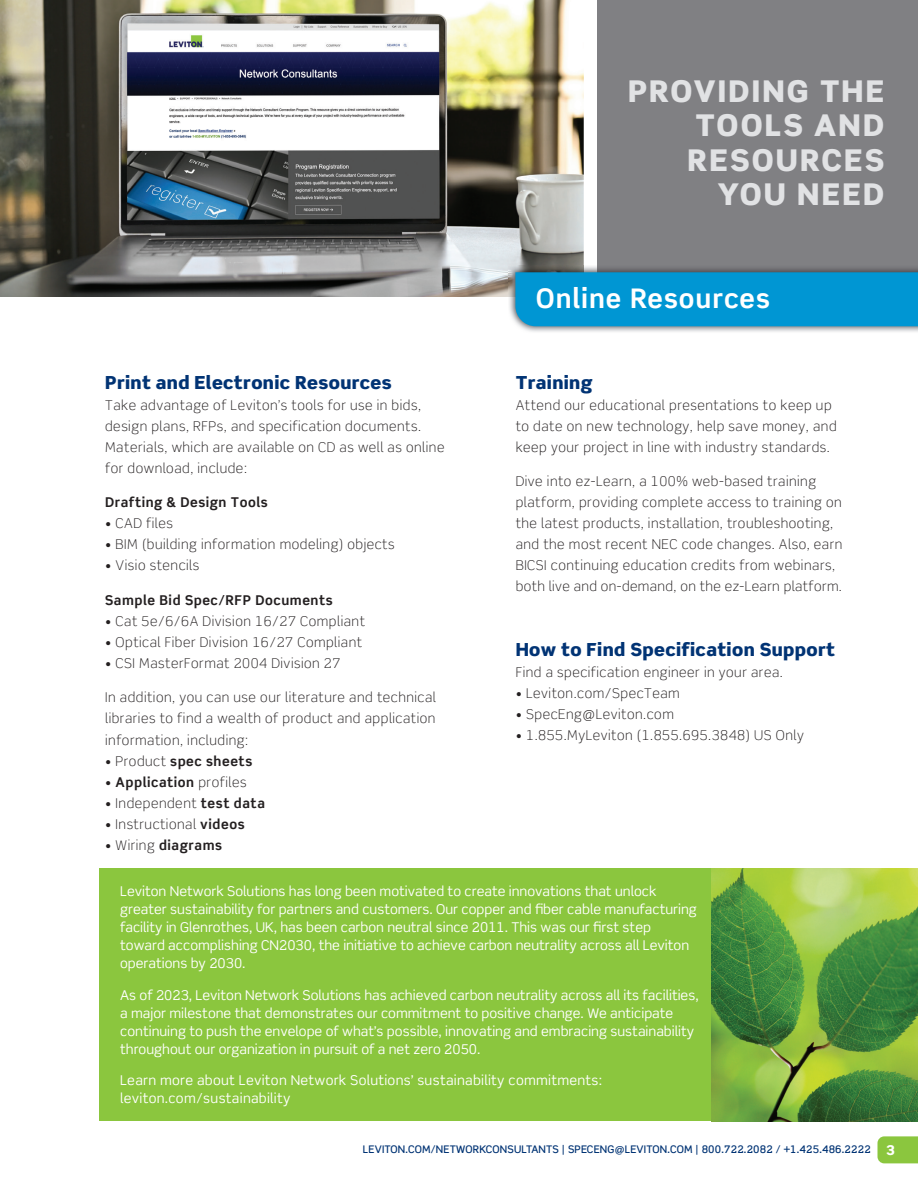
<style>
.page{position:relative;width:918px;height:1188px;background:#fff}
.page>*{position:absolute;margin:0;border:0;box-sizing:border-box;transform-origin:0 0}
.t1{font:900 30px/34.5px "Scene Std";letter-spacing:.07em;color:#e1e2e4;text-align:right}
.t2{font:700 27px "Scene Std";letter-spacing:.035em;color:#fff}
.t3{font:900 18px "Scene Std";letter-spacing:.02em;color:#013374}
.t4{font:300 13.5px/21px "Scene Std";letter-spacing:.04em;color:#231f20}
.t5{font:13.5px/18px "Scene Std";color:#fff}
.t6{font:700 13.5px "Scene Std";letter-spacing:.04em;color:#231f20}
.t7{font:13.5px/18px "Scene Std";letter-spacing:.02em;color:#fff}
.t8{font:500 10.5px "Scene Std";letter-spacing:.02em;color:#013374}
.s1{font-weight:300}
.s2{font-weight:700}
.s3{font-weight:900;font-size:13.5px;color:#fff}
</style>
<div class="page">
<div style="left:99px;top:868px;width:819px;height:253px;background:#8bc63e"></div>
<img style="left:1px;top:0;width:583px;height:297px">
<img style="left:0;top:0;width:1px;height:297px">
<div style="left:597px;top:0;width:321px;height:297px;background:#808083"></div>
<img style="left:509px;top:266px;width:409px;height:66px">
<img style="left:508px;top:265px;width:76px;height:32px">
<img style="left:597px;top:266px;width:321px;height:6px">
<div style="left:515px;top:272px;width:403px;height:54px;background:#0096d3"></div>
<img style="left:711px;top:868px;width:207px;height:253px">
<svg style="left:878px;top:1136px;width:40px;height:27px"></svg>
<h1 class="t1" style="left:628px;top:73px;width:258px">PROVIDING THE<br>TOOLS AND<br>RESOURCES<br>YOU NEED</h1>
<h3 class="t3" style="left:105px;top:371px;width:288px">Print and Electronic Resources</h3>
<p class="t4" style="left:105px;top:395px;width:341px">Take advantage of Leviton’s tools for use in bids, design plans, RFPs, and specification documents.<br>Materials, which are available on CD as well as online for download, include:</p>
<p class="t6" style="left:105px;top:494px;width:164px">Drafting &amp; Design Tools</p>
<p class="t4" style="left:105px;top:513px;width:69px">• CAD files</p>
<p class="t4" style="left:105px;top:534px;width:291px">• BIM (building information modeling) objects</p>
<p class="t4" style="left:105px;top:555px;width:96px">• Visio stencils</p>
<p class="t6" style="left:105px;top:592px;width:229px">Sample Bid Spec/RFP Documents</p>
<p class="t4" style="left:105px;top:611px;width:261px">• Cat 5e/6/6A Division 16/27 Compliant</p>
<p class="t4" style="left:105px;top:632px;width:259px">• Optical Fiber Division 16/27 Compliant</p>
<p class="t4" style="left:105px;top:653px;width:237px">• CSI MasterFormat 2004 Division 27</p>
<p class="t4" style="left:105px;top:687px;width:332px;text-align:justify">In addition, you can use our literature and technical libraries to find a wealth of product and application information, including:</p>
<p class="t6" style="left:105px;top:752px;width:149px"><span class="s1">• Product</span> spec sheets</p>
<p class="t6" style="left:105px;top:773px;width:143px"><span class="s1">•</span> Application <span class="s1">profiles</span></p>
<p class="t4" style="left:105px;top:792px;width:161px">• Independent <span class="s2">test data</span></p>
<p class="t4" style="left:105px;top:813px;width:141px">• Instructional <span class="s2">videos</span></p>
<p class="t6" style="left:105px;top:836px;width:118px"><span class="s1">• Wiring</span> diagrams</p>
<h2 class="t2" style="left:536px;top:282px;width:236px">Online Resources</h2>
<h3 class="t3" style="left:516px;top:371px;width:78px">Training</h3>
<p class="t4" style="left:516px;top:395px;width:322px">Attend our educational presentations to keep up to date on new technology, help save money, and keep your project in line with industry standards.</p>
<p class="t4" style="left:516px;top:471px;width:328px">Dive into ez-Learn, a 100% web-based training platform, providing complete access to training on the latest products, installation, troubleshooting, and the most recent NEC code changes. Also, earn BICSI continuing education credits from webinars, both live and on-demand, on the ez-Learn platform.</p>
<h3 class="t3" style="left:516px;top:638px;width:321px">How to Find Specification Support</h3>
<p class="t4" style="left:516px;top:662px;width:269px">Find a specification engineer in your area.</p>
<p class="t4" style="left:516px;top:683px;width:166px">• Leviton.com/SpecTeam</p>
<p class="t4" style="left:516px;top:704px;width:160px">• SpecEng@Leviton.com</p>
<p class="t4" style="left:516px;top:725px;width:290px">• 1.855.MyLeviton (1.855.695.3848) US Only</p>
<p class="t5" style="left:120px;top:882px;width:578px">Leviton Network Solutions has long been motivated to create innovations that unlock greater sustainability for partners and customers. Our copper and fiber cable manufacturing facility in Glenrothes, UK, has been carbon neutral since 2011. This was our first step toward accomplishing CN2030, the initiative to achieve carbon neutrality across all Leviton operations by 2030.</p>
<p class="t5" style="left:120px;top:986px;width:580px">As of 2023, Leviton Network Solutions has achieved carbon neutrality across all its facilities, a major milestone that demonstrates our commitment to positive change. We anticipate continuing to push the envelope of what’s possible, innovating and embracing sustainability throughout our organization in pursuit of a net zero 2050.</p>
<p class="t7" style="left:120px;top:1071px;width:484px">Learn more about Leviton Network Solutions’ sustainability commitments: leviton.com/sustainability</p>
<p class="t8" style="left:363px;top:1143px;width:534px">LEVITON.COM/NETWORKCONSULTANTS | SPECENG@LEVITON.COM | 800.722.2082 / +1.425.486.2222 <span class="s3">3</span></p>
</div>
